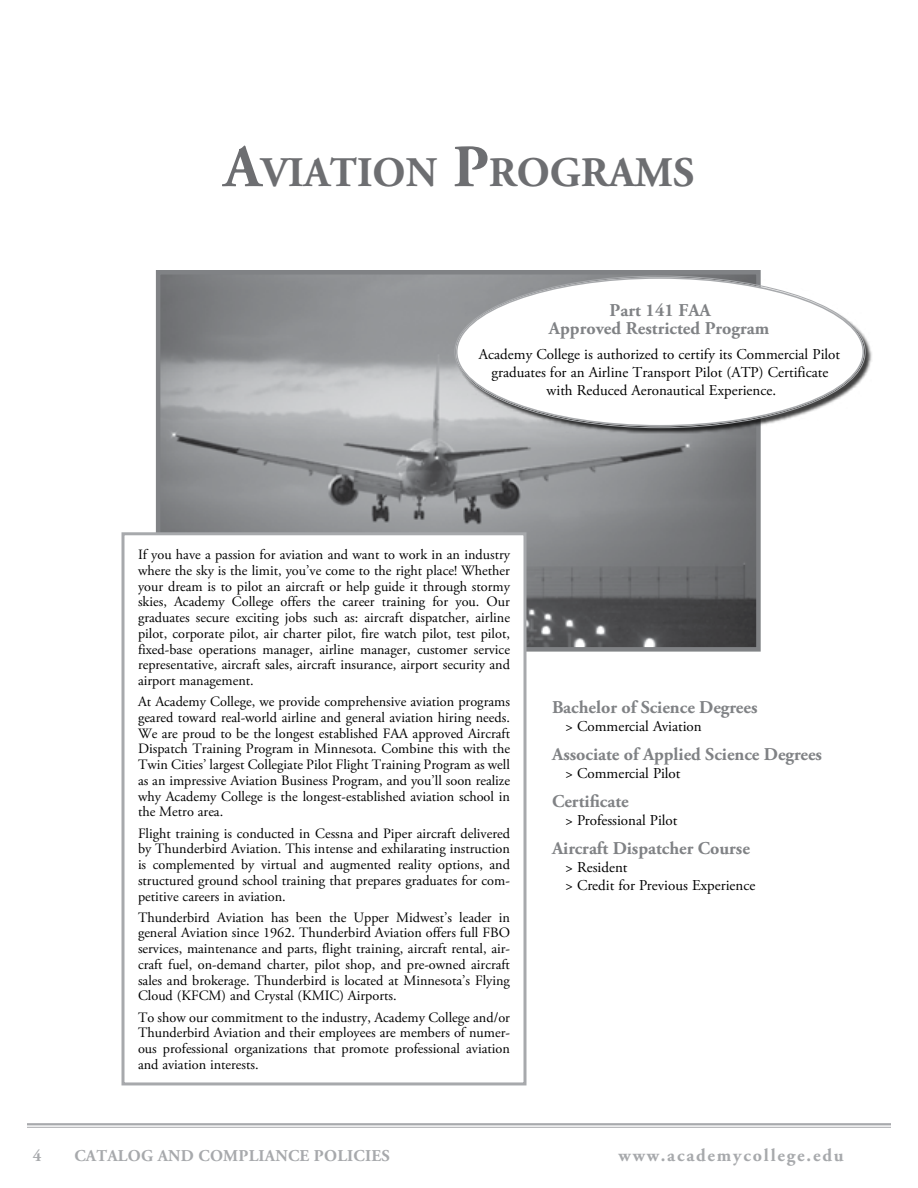
<style>
.page{position:relative;width:918px;height:1188px;background:#fff}
.page>*{position:absolute;margin:0;border:0;box-sizing:border-box;transform-origin:0 0}
.t1{font:700 42px "Adobe Garamond Pro";color:#6d6e71}
.t2{font:700 18px/18px "Adobe Garamond Pro";color:#808285;text-align:center}
.t3{font:700 18px "Adobe Garamond Pro";letter-spacing:.1em;color:#a7a9ac}
.t4{font:700 16.5px "Adobe Garamond Pro";letter-spacing:.015em;color:#a7a9ac}
.t5{font:15px/18px "Adobe Garamond Pro";color:#000}
.t6{font:14.25px/15.8px "Adobe Garamond Pro";color:#000;text-align:justify}
.s1{font-size:60px}
</style>
<div class="page">
<hr style="left:27px;top:1123px;width:864px;height:2px;background:#a7a9ac">
<hr style="left:27px;top:1127px;width:864px;height:1px;background:#a7a9ac">
<img style="left:161px;top:275px;width:595px;height:372px">
<div style="left:156px;top:270px;width:605px;height:382px;border:4px solid #808285"></div>
<div style="left:123px;top:534px;width:402px;height:550px;background:#fff"></div>
<div style="left:122px;top:532px;width:404px;height:553px;border:3px solid #a7a9ac"></div>
<div style="left:457px;top:278px;width:415px;height:156px;background:#000;opacity:.75"></div>
<div style="left:456px;top:277px;width:408px;height:149px;background:#fff;border-radius:50%"></div>
<h1 class="t1" style="left:224px;top:148px;width:472px"><span class="s1">A</span>VIATION <span class="s1">P</span>ROGRAMS</h1>
<p class="t2" style="left:549px;top:302px;width:222px">Part 141 FAA<br>Approved Restricted Program</p>
<p class="t5" style="left:479px;top:346px;width:363px;text-align:center">Academy College is authorized to certify its Commercial Pilot graduates for an Airline Transport Pilot (ATP) Certificate with Reduced Aeronautical Experience.</p>
<p class="t6" style="left:138px;top:547px;width:374px">If you have a passion for aviation and want to work in an industry where the sky is the limit, you’ve come to the right place! Whether your dream is to pilot an aircraft or help guide it through stormy skies, Academy College offers the career training for you. Our graduates secure exciting jobs such as: aircraft dispatcher, airline pilot, corporate pilot, air charter pilot, fire watch pilot, test pilot, fixed-base operations manager, airline manager, customer service representative, aircraft sales, aircraft insurance, airport security and airport management.</p>
<p class="t6" style="left:138px;top:694px;width:374px">At Academy College, we provide comprehensive aviation programs geared toward real-world airline and general aviation hiring needs.<br>We are proud to be the longest established FAA approved Aircraft Dispatch Training Program in Minnesota. Combine this with the Twin Cities’ largest Collegiate Pilot Flight Training Program as well as an impressive Aviation Business Program, and you’ll soon realize why Academy College is the longest-established aviation school in the Metro area.</p>
<p class="t6" style="left:138px;top:826px;width:374px">Flight training is conducted in Cessna and Piper aircraft delivered by Thunderbird Aviation. This intense and exhilarating instruction is complemented by virtual and augmented reality options, and structured ground school training that prepares graduates for com&shy;petitive careers in aviation.</p>
<p class="t6" style="left:138px;top:910px;width:374px">Thunderbird Aviation has been the Upper Midwest’s leader in general Aviation since 1962. Thunderbird Aviation offers full FBO services, maintenance and parts, flight training, aircraft rental, air&shy;craft fuel, on-demand charter, pilot shop, and pre-owned aircraft sales and brokerage. Thunderbird is located at Minnesota’s Flying Cloud (KFCM) and Crystal (KMIC) Airports.</p>
<p class="t6" style="left:138px;top:1010px;width:374px">To show our commitment to the industry, Academy College and/or Thunderbird Aviation and their employees are members of numer&shy;ous professional organizations that promote professional aviation and aviation interests.</p>
<p class="t2" style="left:552px;top:699px;width:207px">Bachelor of Science Degrees</p>
<p class="t5" style="left:566px;top:718px;width:138px">&gt; Commercial Aviation</p>
<p class="t2" style="left:552px;top:746px;width:272px">Associate of Applied Science Degrees</p>
<p class="t5" style="left:566px;top:765px;width:117px">&gt; Commercial Pilot</p>
<p class="t2" style="left:552px;top:793px;width:78px">Certificate</p>
<p class="t5" style="left:566px;top:812px;width:113px">&gt; Professional Pilot</p>
<p class="t2" style="left:552px;top:839px;width:199px">Aircraft Dispatcher Course</p>
<p class="t5" style="left:566px;top:858px;width:191px">&gt; Resident<br>&gt; Credit for Previous Experience</p>
<p class="t4" style="left:33px;top:1146px;width:10px">4</p>
<p class="t4" style="left:74px;top:1146px;width:317px">CATALOG AND COMPLIANCE POLICIES</p>
<p class="t3" style="left:619px;top:1145px;width:227px">www.academycollege.edu</p>
</div>
